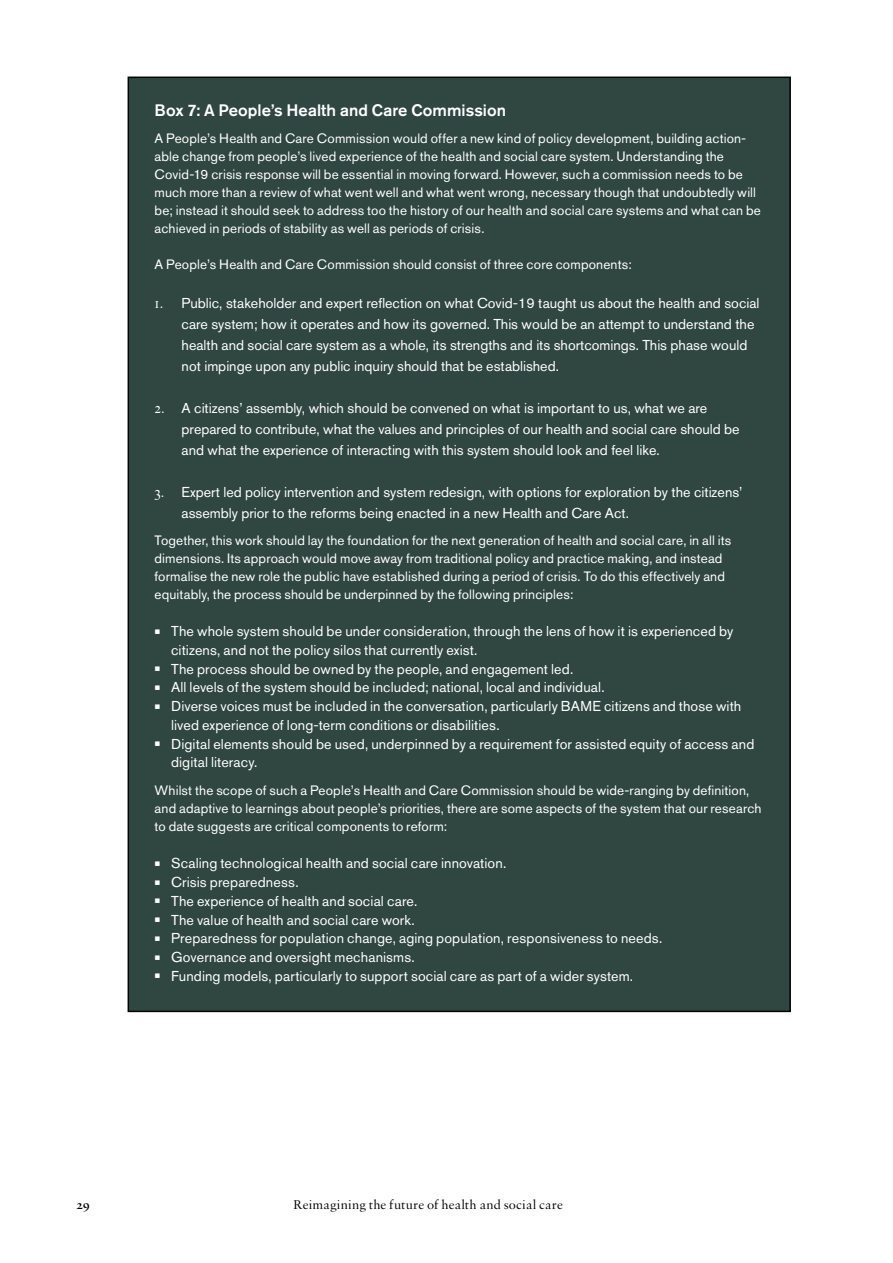
<style>
.page{position:relative;width:893px;height:1263px;background:#fff}
.page>*{position:absolute;margin:0;border:0;box-sizing:border-box;transform-origin:0 0}
.t1{font:500 16.5px "Akzidenz Grotesk Std";letter-spacing:.005em;color:#fff}
.t2{font:14.25px/21px "Akzidenz Grotesk Std";letter-spacing:.005em;color:#fff}
.t3{font:13.5px/18px "Akzidenz Grotesk Std";letter-spacing:.01em;color:#fff}
.t4{font:13.5px "Sabon MT Std";letter-spacing:.015em;color:#000}
.t5{font:600 13.5px "Sabon MT Std";color:#000}
.s1{font-family:"Times New Roman"}
.s2{font-weight:700;font-size:18px}
</style>
<div class="page">
<div style="left:128px;top:77px;width:662px;height:934px;background:#2f4740"></div>
<p class="t1" style="left:155px;top:100px;width:353px">Box 7: A People’s Health and Care Commission</p>
<p class="t3" style="left:155px;top:129px;width:608px">A People’s Health and Care Commission would offer a new kind of policy development, building action&shy;able change from people’s lived experience of the health and social care system. Understanding the Covid-19 crisis response will be essential in moving forward. However, such a commission needs to be much more than a review of what went well and what went wrong, necessary though that undoubtedly will be; instead it should seek to address too the history of our health and social care systems and what can be achieved in periods of stability as well as periods of crisis.</p>
<p class="t3" style="left:155px;top:255px;width:479px">A People’s Health and Care Commission should consist of three core components:</p>
<p class="t2" style="left:182px;top:292px;width:579px;text-indent:-27px"><span class="s1">1.</span> Public, stakeholder and expert reflection on what Covid-19 taught us about the health and social care system; how it operates and how its governed. This would be an attempt to understand the health and social care system as a whole, its strengths and its shortcomings. This phase would not impinge upon any public inquiry should that be established.</p>
<p class="t2" style="left:182px;top:397px;width:560px;text-indent:-27px"><span class="s1">2.</span> A citizens’ assembly, which should be convened on what is important to us, what we are prepared to contribute, what the values and principles of our health and social care should be and what the experience of interacting with this system should look and feel like.</p>
<p class="t2" style="left:182px;top:481px;width:562px;text-indent:-27px"><span class="s1">3.</span> Expert led policy intervention and system redesign, with options for exploration by the citizens’ assembly prior to the reforms being enacted in a new Health and Care Act.</p>
<p class="t3" style="left:155px;top:531px;width:578px">Together, this work should lay the foundation for the next generation of health and social care, in all its dimensions. Its approach would move away from traditional policy and practice making, and instead formalise the new role the public have established during a period of crisis. To do this effectively and equitably, the process should be underpinned by the following principles:</p>
<p class="t2" style="left:171px;top:622px;width:564px;line-height:18.8px;text-indent:-16px"><span class="s2">•</span> The whole system should be under consideration, through the lens of how it is experienced by citizens, and not the policy silos that currently exist.</p>
<p class="t2" style="left:155px;top:658px;width:420px"><span class="s2">•</span> The process should be owned by the people, and engagement led.</p>
<p class="t2" style="left:155px;top:677px;width:452px"><span class="s2">•</span> All levels of the system should be included; national, local and individual.</p>
<p class="t2" style="left:171px;top:697px;width:572px;line-height:18.8px;text-indent:-16px"><span class="s2">•</span> Diverse voices must be included in the conversation, particularly BAME citizens and those with lived experience of long-term conditions or disabilities.</p>
<p class="t2" style="left:171px;top:734px;width:585px;line-height:18.8px;text-indent:-16px"><span class="s2">•</span> Digital elements should be used, underpinned by a requirement for assisted equity of access and digital literacy.</p>
<p class="t3" style="left:155px;top:781px;width:609px">Whilst the scope of such a People’s Health and Care Commission should be wide-ranging by definition, and adaptive to learnings about people’s priorities, there are some aspects of the system that our research to date suggests are critical components to reform:</p>
<p class="t2" style="left:155px;top:853px;width:353px"><span class="s2">•</span> Scaling technological health and social care innovation.</p>
<p class="t2" style="left:155px;top:871px;width:146px"><span class="s2">•</span> Crisis preparedness.</p>
<p class="t2" style="left:155px;top:890px;width:264px"><span class="s2">•</span> The experience of health and social care.</p>
<p class="t2" style="left:155px;top:909px;width:262px"><span class="s2">•</span> The value of health and social care work.</p>
<p class="t2" style="left:155px;top:928px;width:509px"><span class="s2">•</span> Preparedness for population change, aging population, responsiveness to needs.</p>
<p class="t2" style="left:155px;top:946px;width:262px"><span class="s2">•</span> Governance and oversight mechanisms.</p>
<p class="t2" style="left:155px;top:965px;width:480px"><span class="s2">•</span> Funding models, particularly to support social care as part of a wider system.</p>
<p class="t5" style="left:77px;top:1196px;width:15px">29</p>
<p class="t4" style="left:293px;top:1196px;width:271px">Reimagining the future of health and social care</p>
</div>
